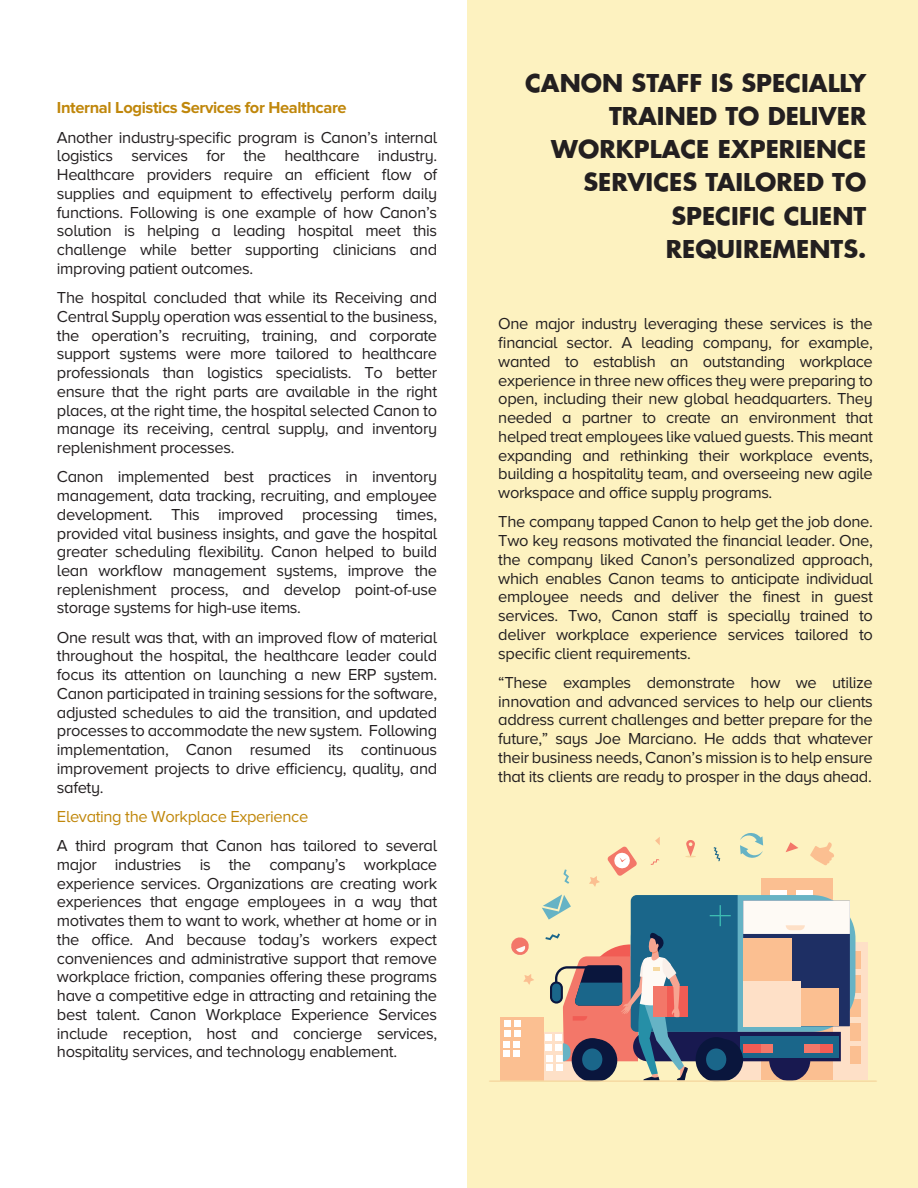
<style>
.page{position:relative;width:918px;height:1188px;background:#fff}
.page>*{position:absolute;margin:0;border:0;box-sizing:border-box;transform-origin:0 0}
.t1{font:700 24px/33.2px "Futura";color:#231f20;text-align:right}
.t2{font:16.5px/18.8px "Proxima Nova A";letter-spacing:-.025em;color:#231f20;text-align:justify}
.t3{font:700 16.5px "Proxima Nova";letter-spacing:-.025em;color:#c0870b}
.t4{font:16.5px "Proxima Nova A";letter-spacing:-.025em;color:#c0870b}
</style>
<div class="page">
<div style="left:468px;top:0;width:450px;height:1188px;background:#fdf2c0"></div>
<div style="left:761px;top:878px;width:72px;height:202px;background:#fbbf91"></div>
<div style="left:771px;top:890px;width:16px;height:7px;background:#fff"></div>
<div style="left:797px;top:890px;width:16px;height:7px;background:#fff"></div>
<svg style="left:607px;top:846px;width:30px;height:30px"></svg>
<svg style="left:713px;top:847px;width:7px;height:14px"></svg>
<svg style="left:563px;top:869px;width:6px;height:15px"></svg>
<svg style="left:810px;top:842px;width:24px;height:23px"></svg>
<svg style="left:651px;top:859px;width:8px;height:6px"></svg>
<svg style="left:589px;top:876px;width:11px;height:11px"></svg>
<svg style="left:685px;top:840px;width:11px;height:17px"></svg>
<svg style="left:740px;top:833px;width:23px;height:25px"></svg>
<svg style="left:655px;top:837px;width:5px;height:8px"></svg>
<svg style="left:786px;top:842px;width:12px;height:10px"></svg>
<svg style="left:489px;top:894px;width:388px;height:188px"></svg>
<p class="t3" style="left:57px;top:98px;width:291px">Internal Logistics Services for Healthcare</p>
<p class="t2" style="left:57px;top:128px;width:382px">Another industry-specific program is Canon’s internal logistics services for the healthcare industry.<br>Healthcare providers require an efficient flow of supplies and equipment to effectively perform daily functions. Following is one example of how Canon’s solution is helping a leading hospital meet this challenge while better supporting clinicians and improving patient outcomes.</p>
<p class="t2" style="left:57px;top:288px;width:382px">The hospital concluded that while its Receiving and Central Supply operation was essential to the business, the operation’s recruiting, training, and corporate support systems were more tailored to healthcare professionals than logistics specialists. To better ensure that the right parts are available in the right places, at the right time, the hospital selected Canon to manage its receiving, central supply, and inventory replenishment processes.</p>
<p class="t2" style="left:57px;top:467px;width:382px">Canon implemented best practices in inventory management, data tracking, recruiting, and employee development. This improved processing times, provided vital business insights, and gave the hospital greater scheduling flexibility. Canon helped to build lean workflow management systems, improve the replenishment process, and develop point-of-use storage systems for high-use items.</p>
<p class="t2" style="left:57px;top:628px;width:382px">One result was that, with an improved flow of material throughout the hospital, the healthcare leader could focus its attention on launching a new ERP system.<br>Canon participated in training sessions for the software, adjusted schedules to aid the transition, and updated processes to accommodate the new system. Following implementation, Canon resumed its continuous improvement projects to drive efficiency, quality, and safety.</p>
<p class="t4" style="left:57px;top:807px;width:253px">Elevating the Workplace Experience</p>
<p class="t2" style="left:57px;top:836px;width:382px">A third program that Canon has tailored to several major industries is the company’s workplace experience services. Organizations are creating work experiences that engage employees in a way that motivates them to want to work, whether at home or in the office. And because today’s workers expect conveniences and administrative support that remove workplace friction, companies offering these programs have a competitive edge in attracting and retaining the best talent. Canon Workplace Experience Services include reception, host and concierge services, hospitality services, and technology enablement.</p>
<h1 class="t1" style="left:525px;top:66px;width:343px">CANON STAFF IS SPECIALLY<br>TRAINED TO DELIVER<br>WORKPLACE EXPERIENCE<br>SERVICES TAILORED TO<br>SPECIFIC CLIENT<br>REQUIREMENTS.</h1>
<p class="t2" style="left:498px;top:314px;width:376px">One major industry leveraging these services is the financial sector. A leading company, for example, wanted to establish an outstanding workplace experience in three new offices they were preparing to open, including their new global headquarters. They needed a partner to create an environment that helped treat employees like valued guests. This meant expanding and rethinking their workplace events, building a hospitality team, and overseeing new agile workspace and office supply programs.</p>
<p class="t2" style="left:498px;top:512px;width:376px">The company tapped Canon to help get the job done.<br>Two key reasons motivated the financial leader. One, the company liked Canon’s personalized approach, which enables Canon teams to anticipate individual employee needs and deliver the finest in guest services. Two, Canon staff is specially trained to deliver workplace experience services tailored to specific client requirements.</p>
<p class="t2" style="left:498px;top:673px;width:376px">“These examples demonstrate how we utilize innovation and advanced services to help our clients address current challenges and better prepare for the future,” says Joe Marciano. He adds that whatever their business needs, Canon’s mission is to help ensure that its clients are ready to prosper in the days ahead.</p>
</div>
